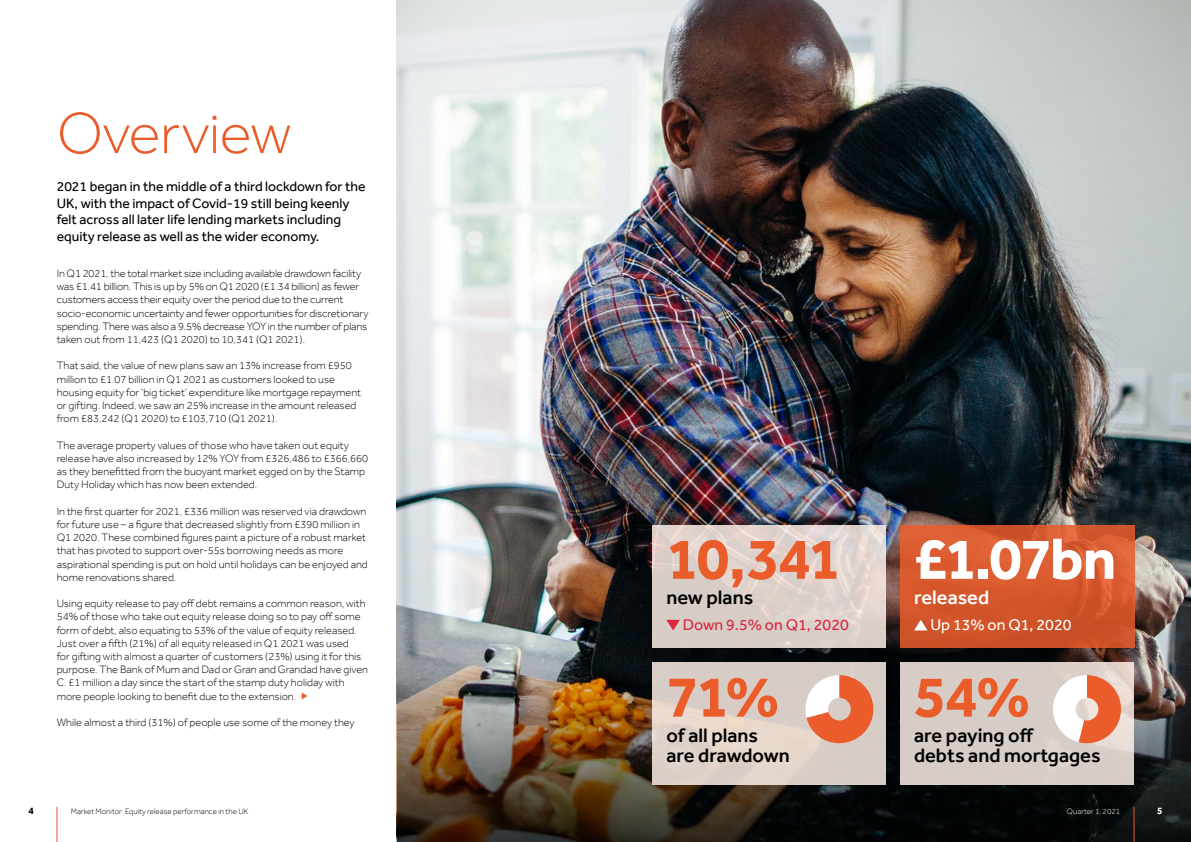
<style>
.page{position:relative;width:1191px;height:842px;background:#fff}
.page>*{position:absolute;margin:0;border:0;box-sizing:border-box;transform-origin:0 0}
.t1{font:700 60px "Effra";letter-spacing:-.04em;color:#eb5c2b}
.t2{font:300 60px "Effra";letter-spacing:-.01em;color:#eb5c2b}
.t3{font:700 60px "Effra";color:#fff}
.t4{font:500 20px/20px "Effra";color:#000}
.t5{font:500 20px "Effra";color:#fff}
.t6{font:16px "Effra";color:#da2640}
.t7{font:16px "Effra";color:#fff}
.t8{font:14px/16.8px "Effra";color:#000}
.t9{font:300 11px/13.2px "Effra";color:#000}
.t10{font:700 10px "Effra";color:#000}
.t11{font:700 10px "Effra";color:#fff}
.t12{font:300 8px "Effra";color:#000}
.t13{font:300 8px "Effra";color:#fff}
</style>
<div class="page">
<hr style="left:57px;top:807px;width:1px;height:35px;background:#eb5c2b">
<svg style="left:302px;top:692px;width:5px;height:7px"></svg>
<img style="left:397px;top:0;width:794px;height:665px">
<img style="left:397px;top:665px;width:794px;height:177px">
<svg style="left:652px;top:525px;width:233px;height:122px;background:#ded1cc"></svg>
<svg style="left:666px;top:620px;width:14px;height:10px"></svg>
<svg style="left:900px;top:525px;width:234px;height:122px;background:#d5582d"></svg>
<svg style="left:914px;top:620px;width:13px;height:10px"></svg>
<div style="left:652px;top:662px;width:233px;height:123px;background:linear-gradient(to right,#e1d3c9,#d8cdc6)"></div>
<div style="left:900px;top:662px;width:233px;height:123px;background:#d7cdc6"></div>
<hr style="left:1133px;top:807px;width:1px;height:35px;background:#eb5c2b">
<svg style="left:1052px;top:675px;width:69px;height:68px"></svg>
<svg style="left:801px;top:675px;width:72px;height:68px"></svg>
<h1 class="t2" style="left:57px;top:97px;width:236px">Overview</h1>
<p class="t8" style="left:57px;top:178px;width:310px">2021 began in the middle of a third lockdown for the UK, with the impact of Covid-19 still being keenly felt across all later life lending markets including equity release as well as the wider economy.</p>
<p class="t9" style="left:57px;top:267px;width:313px">In Q1 2021, the total market size including available drawdown facility was £1.41 billion. This is up by 5% on Q1 2020 (£1.34 billion) as fewer customers access their equity over the period due to the current socio-economic uncertainty and fewer opportunities for discretionary spending. There was also a 9.5% decrease YOY in the number of plans taken out from 11,423 (Q1 2020) to 10,341 (Q1 2021).</p>
<p class="t9" style="left:57px;top:359px;width:306px">That said, the value of new plans saw an 13% increase from £950 million to £1.07 billion in Q1 2021 as customers looked to use housing equity for ‘big ticket’ expenditure like mortgage repayment or gifting. Indeed, we saw an 25% increase in the amount released from £83,242 (Q1 2020) to £103,710 (Q1 2021).</p>
<p class="t9" style="left:57px;top:438px;width:313px">The average property values of those who have taken out equity release have also increased by 12% YOY from £326,486 to £366,660 as they benefitted from the buoyant market egged on by the Stamp Duty Holiday which has now been extended.</p>
<p class="t9" style="left:57px;top:504px;width:313px">In the first quarter for 2021, £336 million was reserved via drawdown for future use – a figure that decreased slightly from £390 million in Q1 2020. These combined figures paint a picture of a robust market that has pivoted to support over-55s borrowing needs as more aspirational spending is put on hold until holidays can be enjoyed and home renovations shared.</p>
<p class="t9" style="left:57px;top:597px;width:313px">Using equity release to pay off debt remains a common reason, with 54% of those who take out equity release doing so to pay off some form of debt, also equating to 53% of the value of equity released.<br>Just over a fifth (21%) of all equity released in Q1 2021 was used<br>for gifting with almost a quarter of customers (23%) using it for this purpose. The Bank of Mum and Dad or Gran and Grandad have given C. £1 million a day since the start of the stamp duty holiday with more people looking to benefit due to the extension.</p>
<p class="t9" style="left:57px;top:715px;width:299px">While almost a third (31%) of people use some of the money they</p>
<p class="t10" style="left:28px;top:804px;width:7px">4</p>
<p class="t12" style="left:71px;top:806px;width:179px">Market Monitor: Equity release performance in the UK</p>
<h1 class="t1" style="left:666px;top:523px;width:176px">10,341</h1>
<h2 class="t4" style="left:666px;top:587px;width:88px">new plans</h2>
<h3 class="t6" style="left:683px;top:616px;width:167px">Down 9.5% on Q1, 2020</h3>
<h1 class="t1" style="left:666px;top:661px;width:115px">71%</h1>
<h2 class="t4" style="left:666px;top:725px;width:125px">of all plans are drawdown</h2>
<h1 class="t3" style="left:914px;top:523px;width:204px">£1.07bn</h1>
<h2 class="t5" style="left:914px;top:586px;width:77px">released</h2>
<h3 class="t7" style="left:930px;top:616px;width:143px">Up 13% on Q1, 2020</h3>
<h1 class="t1" style="left:914px;top:661px;width:118px">54%</h1>
<h2 class="t4" style="left:914px;top:725px;width:188px">are paying off<br>debts and mortgages</h2>
<p class="t13" style="left:1067px;top:806px;width:55px">Quarter 1, 2021</p>
<p class="t11" style="left:1157px;top:804px;width:7px">5</p>
</div>
